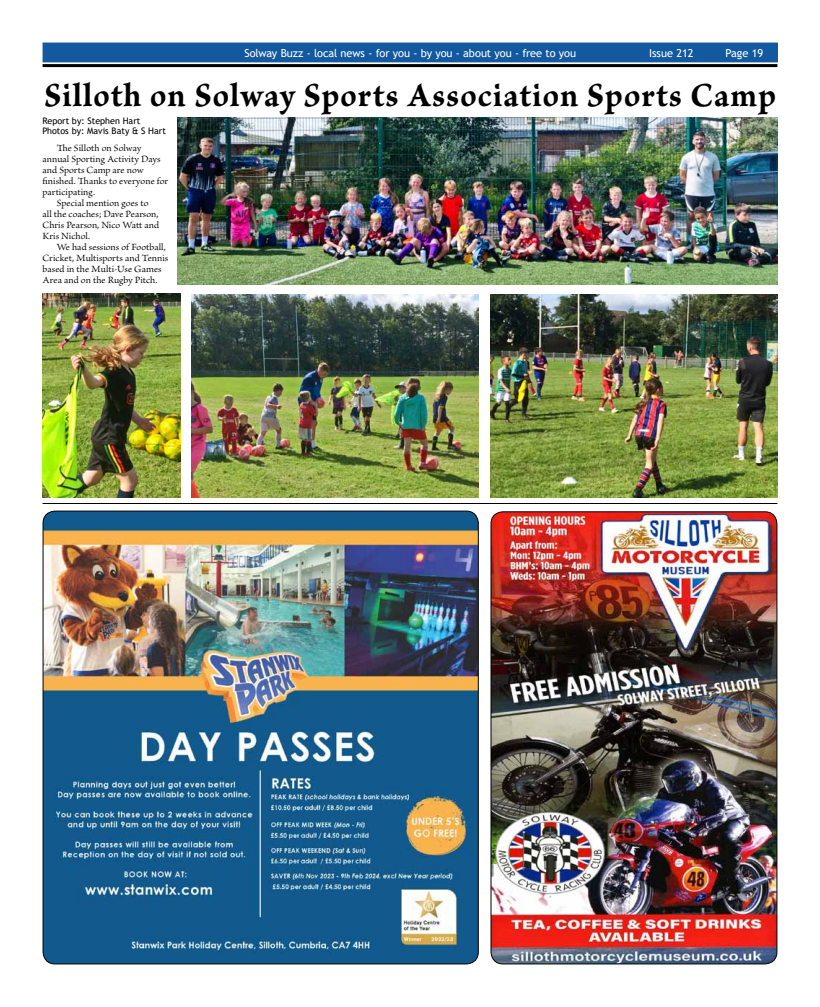
<style>
.page{position:relative;width:820px;height:1007px;background:#fff}
.page>*{position:absolute;margin:0;border:0;box-sizing:border-box;transform-origin:0 0}
.t1{font:35px "Brioso Pro Bold Capt";letter-spacing:.035em;color:#000;scale:.92 1}
.t2{font:11px "Trebuchet MS";letter-spacing:-.005em;color:#fff}
.t3{font:10px "Brioso Pro";color:#000}
.t4{font:9px/10px "Trebuchet MS";color:#000}
</style>
<div class="page">
<hr style="left:43px;top:64px;width:734px;height:3px;background:#000">
<div style="left:43px;top:43px;width:734px;height:19px;background:#13599f"></div>
<img style="left:492px;top:511px;width:284px;height:452px">
<div style="left:490px;top:511px;width:287px;height:453px;border:1px solid #000;border-radius:12px"></div>
<hr style="left:43px;top:503px;width:734px;height:1px;background:#000">
<img style="left:43px;top:511px;width:435px;height:452px">
<img style="left:177px;top:118px;width:600px;height:166px">
<img style="left:490px;top:294px;width:287px;height:203px">
<img style="left:192px;top:294px;width:286px;height:203px">
<img style="left:43px;top:293px;width:137px;height:204px">
<p class="t2" style="left:244px;top:46px;width:333px">Solway Buzz - local news - for you - by you - about you - free to you</p>
<p class="t2" style="left:648px;top:46px;width:46px">Issue 212</p>
<p class="t2" style="left:725px;top:46px;width:39px">Page 19</p>
<p class="t1" style="left:44px;top:73px;width:796px">Silloth on Solway Sports Association Sports Camp</p>
<p class="t3" style="left:57px;top:142px;width:86px">The Silloth on Solway</p>
<p class="t3" style="left:43px;top:153px;width:119px">annual Sporting Activity Days</p>
<p class="t3" style="left:43px;top:164px;width:103px">and Sports Camp are now</p>
<p class="t3" style="left:43px;top:175px;width:127px">finished. Thanks to everyone for</p>
<p class="t3" style="left:43px;top:186px;width:54px">participating.</p>
<p class="t3" style="left:57px;top:197px;width:93px">Special mention goes to</p>
<p class="t3" style="left:43px;top:208px;width:117px">all the coaches; Dave Pearson,</p>
<p class="t3" style="left:43px;top:219px;width:118px">Chris Pearson, Nico Watt and</p>
<p class="t3" style="left:43px;top:230px;width:49px">Kris Nichol.</p>
<p class="t3" style="left:57px;top:241px;width:111px">We had sessions of Football,</p>
<p class="t3" style="left:43px;top:252px;width:127px">Cricket, Multisports and Tennis</p>
<p class="t3" style="left:43px;top:263px;width:121px">based in the Multi-Use Games</p>
<p class="t3" style="left:43px;top:274px;width:116px">Area and on the Rugby Pitch.</p>
<p class="t4" style="left:43px;top:116px;width:125px">Report by: Stephen Hart<br>Photos by: Mavis Baty &amp; S Hart</p>
</div>
